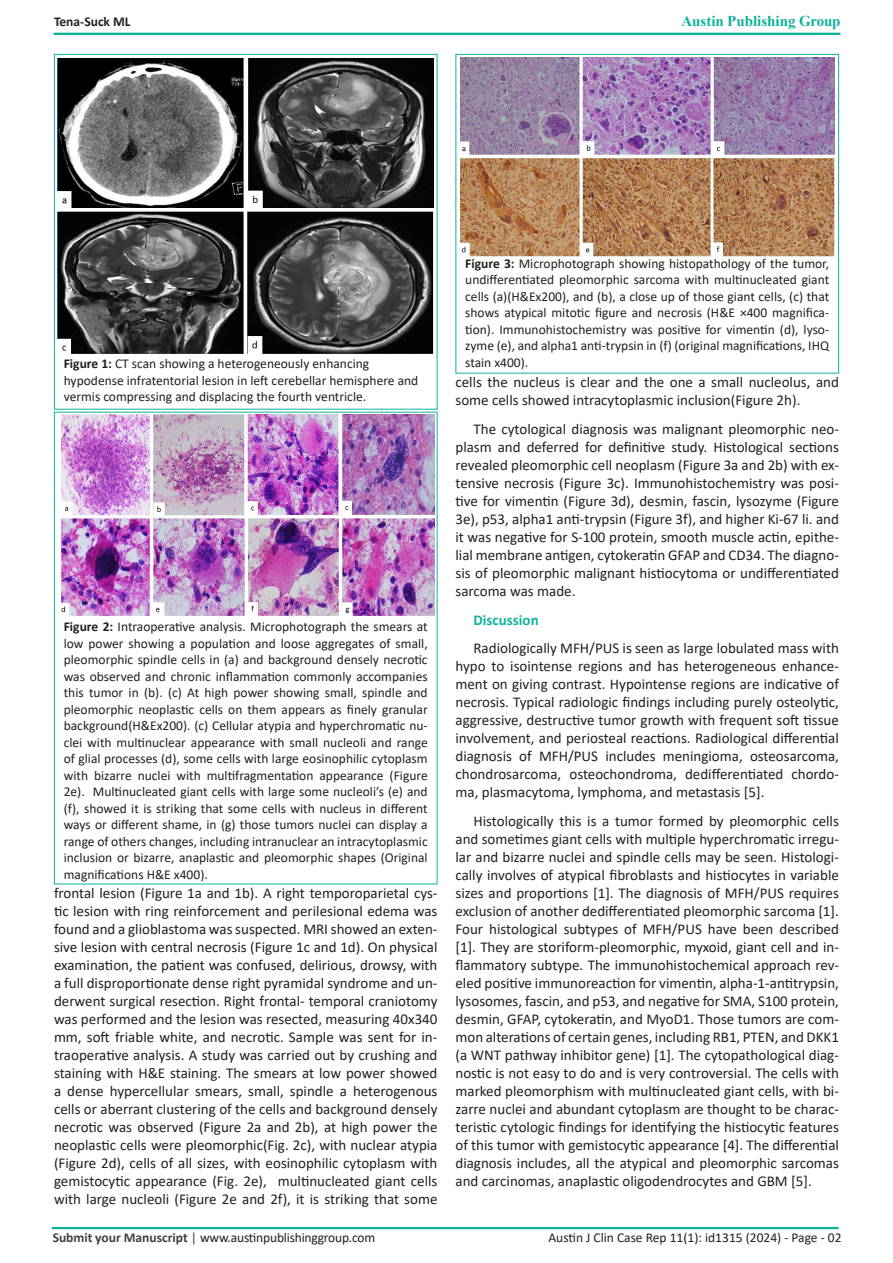
<style>
.page{position:relative;width:893px;height:1263px;background:#fff}
.page>*{position:absolute;margin:0;border:0;box-sizing:border-box;transform-origin:0 0}
.t1{font:15px/18px "Calibri";color:#231f20;text-align:justify}
.t2{font:700 15px "Times New Roman";color:#0eb29a}
.t3{font:700 15px "Calibri";color:#0eb39b}
.t4{font:13.5px/16.5px "Calibri";color:#231f20;text-align:justify}
.t5{font:700 13.5px "Calibri";color:#231f20}
.s1{color:#0eb39b}
.s2{font-weight:700}
.s3{font-weight:700;color:#414042}
.s4{color:#414042}
</style>
<div class="page">
<div style="left:53px;top:33px;width:787px;height:2px;border:2px solid #0eb39b"></div>
<div style="left:52px;top:1227px;width:787px;height:2px;border:2px solid #0eb39b"></div>
<img style="left:57px;top:59px;width:376px;height:295px">
<img style="left:61px;top:414px;width:373px;height:202px">
<div style="left:455px;top:54px;width:384px;height:320px;border:1px solid #0eb39b"></div>
<img style="left:460px;top:57px;width:374px;height:200px">
<p class="t5" style="left:54px;top:12px;width:78px">Tena-Suck ML</p>
<p class="t2" style="left:681px;top:10px;width:161px"><span class="s1">A</span>ustin Publishing Group</p>
<p class="t4" style="left:64px;top:355px;width:356px;text-align:left"><span class="s2">Figure 1:</span> CT scan showing a heterogeneously enhancing hypodense infratentorial lesion in left cerebellar hemisphere and vermis compressing and displacing the fourth ventricle.</p>
<p class="t4" style="left:64px;top:618px;width:365px"><span class="s2">Figure 2:</span> Intraoperative analysis. Microphotograph the smears at low power showing a population and loose aggregates of small, pleomorphic spindle cells in (a) and background densely necrotic was observed and chronic inflammation commonly accompanies this tumor in (b). (c) At high power showing small, spindle and pleomorphic neoplastic cells on them appears as finely granular background(H&amp;Ex200). (c) Cellular atypia and hyperchromatic nu&shy;clei with multinuclear appearance with small nucleoli and range of glial processes (d), some cells with large eosinophilic cytoplasm with bizarre nuclei with multifragmentation appearance (Figure 2e). Multinucleated giant cells with large some nucleoli’s (e) and (f), showed it is striking that some cells with nucleus in different ways or different shame, in (g) those tumors nuclei can display a range of others changes, including intranuclear an intracytoplasmic inclusion or bizarre, anaplastic and pleomorphic shapes (Original magnifications H&amp;E x400).</p>
<p class="t1" style="left:54px;top:883px;width:385px">frontal lesion (Figure 1a and 1b). A right temporoparietal cys&shy;tic lesion with ring reinforcement and perilesional edema was found and a glioblastoma was suspected. MRI showed an exten&shy;sive lesion with central necrosis (Figure 1c and 1d). On physical examination, the patient was confused, delirious, drowsy, with a full disproportionate dense right pyramidal syndrome and un&shy;derwent surgical resection. Right frontal- temporal craniotomy was performed and the lesion was resected, measuring 40x340 mm, soft friable white, and necrotic. Sample was sent for in&shy;traoperative analysis. A study was carried out by crushing and staining with H&amp;E staining. The smears at low power showed a dense hypercellular smears, small, spindle a heterogenous cells or aberrant clustering of the cells and background densely necrotic was observed (Figure 2a and 2b), at high power the neoplastic cells were pleomorphic(Fig. 2c), with nuclear atypia (Figure 2d), cells of all sizes, with eosinophilic cytoplasm with gemistocytic appearance (Fig. 2e), multinucleated giant cells with large nucleoli (Figure 2e and 2f), it is striking that some</p>
<p class="t4" style="left:465px;top:255px;width:365px"><span class="s2">Figure 3:</span> Microphotograph showing histopathology of the tumor, undifferentiated pleomorphic sarcoma with multinucleated giant cells (a)(H&amp;Ex200), and (b), a close up of those giant cells, (c) that shows atypical mitotic figure and necrosis (H&amp;E ×400 magnifica&shy;tion). Immunohistochemistry was positive for vimentin (d), lyso&shy;zyme (e), and alpha1 anti-trypsin in (f) (original magnifications, IHQ stain x400).</p>
<p class="t1" style="left:455px;top:372px;width:385px">cells the nucleus is clear and the one a small nucleolus, and some cells showed intracytoplasmic inclusion(Figure 2h).</p>
<p class="t1" style="left:455px;top:419px;width:385px;text-indent:18px">The cytological diagnosis was malignant pleomorphic neo&shy;plasm and deferred for definitive study. Histological sections revealed pleomorphic cell neoplasm (Figure 3a and 2b) with ex&shy;tensive necrosis (Figure 3c). Immunohistochemistry was posi&shy;tive for vimentin (Figure 3d), desmin, fascin, lysozyme (Figure 3e), p53, alpha1 anti-trypsin (Figure 3f), and higher Ki-67 li. and it was negative for S-100 protein, smooth muscle actin, epithe&shy;lial membrane antigen, cytokeratin GFAP and CD34. The diagno&shy;sis of pleomorphic malignant histiocytoma or undifferentiated sarcoma was made.</p>
<p class="t3" style="left:473px;top:609px;width:67px">Discussion</p>
<p class="t1" style="left:455px;top:639px;width:385px;text-indent:18px">Radiologically MFH/PUS is seen as large lobulated mass with hypo to isointense regions and has heterogeneous enhance&shy;ment on giving contrast. Hypointense regions are indicative of necrosis. Typical radiologic findings including purely osteolytic, aggressive, destructive tumor growth with frequent soft tissue involvement, and periosteal reactions. Radiological differential diagnosis of MFH/PUS includes meningioma, osteosarcoma, chondrosarcoma, osteochondroma, dedifferentiated chordo&shy;ma, plasmacytoma, lymphoma, and metastasis [5].</p>
<p class="t1" style="left:455px;top:812px;width:385px;text-indent:18px">Histologically this is a tumor formed by pleomorphic cells and sometimes giant cells with multiple hyperchromatic irregu&shy;lar and bizarre nuclei and spindle cells may be seen. Histologi&shy;cally involves of atypical fibroblasts and histiocytes in variable sizes and proportions [1]. The diagnosis of MFH/PUS requires exclusion of another dedifferentiated pleomorphic sarcoma [1].<br>Four histological subtypes of MFH/PUS have been described [1]. They are storiform-pleomorphic, myxoid, giant cell and in&shy;flammatory subtype. The immunohistochemical approach rev&shy;eled positive immunoreaction for vimentin, alpha-1-antitrypsin, lysosomes, fascin, and p53, and negative for SMA, S100 protein, desmin, GFAP, cytokeratin, and MyoD1. Those tumors are com&shy;mon alterations of certain genes, including RB1, PTEN, and DKK1 (a WNT pathway inhibitor gene) [1]. The cytopathological diag&shy;nostic is not easy to do and is very controversial. The cells with marked pleomorphism with multinucleated giant cells, with bi&shy;zarre nuclei and abundant cytoplasm are thought to be charac&shy;teristic cytologic findings for identifying the histiocytic features of this tumor with gemistocytic appearance [4]. The differential diagnosis includes, all the atypical and pleomorphic sarcomas and carcinomas, anaplastic oligodendrocytes and GBM [5].</p>
<p class="t4" style="left:53px;top:1228px;width:324px"><span class="s3">Submit your Manuscript</span> <span class="s4">|</span> www.austinpublishinggroup.com</p>
<p class="t4" style="left:548px;top:1229px;width:295px">Austin J Clin Case Rep 11(1): id1315 (2024) - Page - 02</p>
</div>
